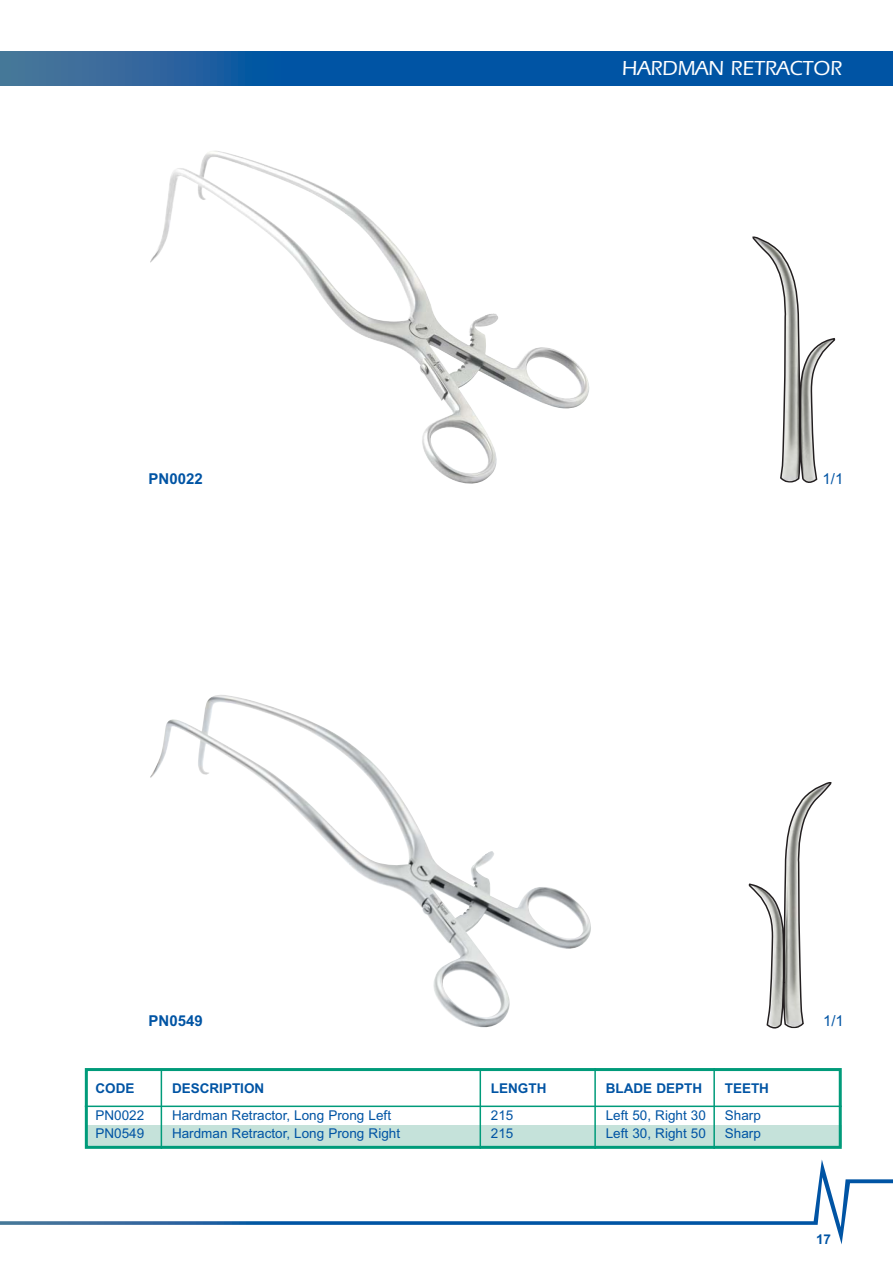
<style>
.page{position:relative;width:893px;height:1263px;background:#fff}
.page>*{position:absolute;margin:0;border:0;box-sizing:border-box;transform-origin:0 0}
.t1{font:500 21px "Itc Eras";color:#fff}
.t2{font:700 15px "Arial";color:#0054a4}
.t3{font:15px "Arial";color:#0054a4}
.t4{font:13.5px/18px "Arial";color:#0054a4}
.t5{font:700 13.5px "Arial";color:#0054a4}
</style>
<div class="page">
<div style="left:85px;top:1125px;width:757px;height:22px;background:#c5e2da"></div>
<svg style="left:0;top:1159px;width:893px;height:85px"></svg>
<svg style="left:0;top:52px;width:893px;height:34px;background:#0e59a1"></svg>
<svg style="left:748px;top:782px;width:84px;height:247px"></svg>
<svg style="left:752px;top:236px;width:84px;height:247px"></svg>
<img style="left:150px;top:151px;width:440px;height:333px">
<img style="left:150px;top:695px;width:441px;height:333px">
<div style="left:85px;top:1068px;width:757px;height:81px;border:3px solid #009b7a"></div>
<hr style="left:161px;top:1070px;width:1px;height:79px;background:#009b7a">
<hr style="left:480px;top:1070px;width:1px;height:79px;background:#009b7a">
<hr style="left:85px;top:1105px;width:757px;height:2px;background:#009b7a">
<hr style="left:594px;top:1068px;width:2px;height:81px;background:#009b7a">
<hr style="left:713px;top:1068px;width:2px;height:81px;background:#009b7a">
<p class="t2" style="left:149px;top:473px;width:56px">PN0022</p>
<h1 class="t1" style="left:622px;top:61px;width:221px">HARDMAN RETRACTOR</h1>
<p class="t3" style="left:823px;top:473px;width:22px">1/1</p>
<p class="t2" style="left:149px;top:1015px;width:56px">PN0549</p>
<p class="t5" style="left:95px;top:1083px;width:41px">CODE</p>
<p class="t5" style="left:172px;top:1083px;width:94px">DESCRIPTION</p>
<p class="t4" style="left:95px;top:1108px;width:50px">PN0022<br>PN0549</p>
<p class="t4" style="left:172px;top:1108px;width:230px">Hardman Retractor, Long Prong Left<br>Hardman Retractor, Long Prong Right</p>
<p class="t5" style="left:491px;top:1083px;width:57px">LENGTH</p>
<p class="t4" style="left:491px;top:1108px;width:24px">215<br>215</p>
<p class="t5" style="left:606px;top:1083px;width:98px">BLADE DEPTH</p>
<p class="t4" style="left:606px;top:1108px;width:102px">Left 50, Right 30<br>Left 30, Right 50</p>
<p class="t5" style="left:725px;top:1083px;width:46px">TEETH</p>
<p class="t4" style="left:725px;top:1108px;width:38px">Sharp<br>Sharp</p>
<p class="t3" style="left:823px;top:1015px;width:22px">1/1</p>
<p class="t5" style="left:816px;top:1234px;width:17px">17</p>
</div>
